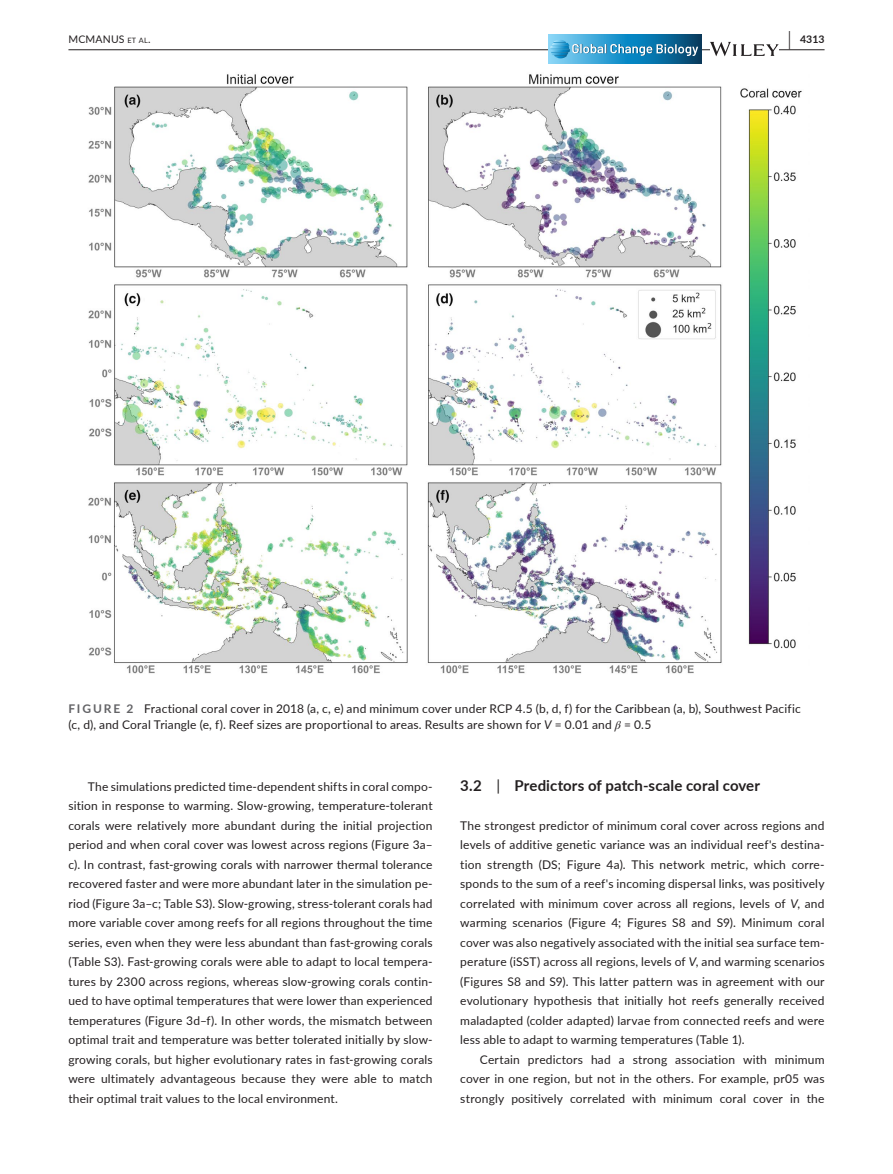
<style>
.page{position:relative;width:893px;height:1174px;background:#fff}
.page>*{position:absolute;margin:0;border:0;box-sizing:border-box;transform-origin:0 0}
.t1{font:700 15px "Lato";letter-spacing:.005em;color:#231f20}
.t2{font:12px/19.5px "Lato";letter-spacing:.015em;color:#231f20;text-align:justify}
.t3{font:10.5px "Lato";letter-spacing:.02em;color:#231f20}
.t4{font:700 10.5px "Lato";color:#231f20}
.s1{font-size:7.35px}
.s2{font-size:19.5px}
.s3{font-weight:700;color:#636366}
.s4{font-style:italic}
.s5{font-family:"STIX";font-style:italic}
.s6{font-weight:400}
</style>
<div class="page">
<hr style="left:68px;top:49px;width:756px;height:1px;background:#231f20">
<svg style="left:548px;top:34px;width:153px;height:30px;background:#2b8dbd"></svg>
<svg style="left:550px;top:40px;width:149px;height:18px;background:#4999c2"></svg>
<svg style="left:710px;top:42px;width:69px;height:14px"></svg>
<img style="left:88px;top:74px;width:714px;height:600px">
<p class="t3" style="left:68px;top:31px;width:84px">MCMANUS <span class="s1">et al</span>.</p>
<p class="t4" style="left:789px;top:31px;width:37px"><span class="s2">|</span> 4313</p>
<p class="t2" style="left:68px;top:700px;width:734px;line-height:16.5px"><span class="s3">FIGURE 2</span> Fractional coral cover in 2018 (a, c, e) and minimum cover under RCP 4.5 (b, d, f) for the Caribbean (a, b), Southwest Pacific (c, d), and Coral Triangle (e, f). Reef sizes are proportional to areas. Results are shown for <span class="s4">V</span> = 0.01 and <span class="s5">β</span> = 0.5</p>
<p class="t2" style="left:68px;top:776px;width:366px;text-indent:20px">The simulations predicted time-dependent shifts in coral compo&shy;sition in response to warming. Slow-growing, temperature-tolerant corals were relatively more abundant during the initial projection period and when coral cover was lowest across regions (Figure 3a– c). In contrast, fast-growing corals with narrower thermal tolerance recovered faster and were more abundant later in the simulation pe&shy;riod (Figure 3a–c; Table S3). Slow-growing, stress-tolerant corals had more variable cover among reefs for all regions throughout the time series, even when they were less abundant than fast-growing corals (Table S3). Fast-growing corals were able to adapt to local tempera&shy;tures by 2300 across regions, whereas slow-growing corals contin&shy;ued to have optimal temperatures that were lower than experienced temperatures (Figure 3d–f). In other words, the mismatch between optimal trait and temperature was better tolerated initially by slow&shy;growing corals, but higher evolutionary rates in fast-growing corals were ultimately advantageous because they were able to match their optimal trait values to the local environment.</p>
<p class="t1" style="left:460px;top:774px;width:301px">3.2 <span class="s6">|</span> Predictors of patch-scale coral cover</p>
<p class="t2" style="left:460px;top:815px;width:366px">The strongest predictor of minimum coral cover across regions and levels of additive genetic variance was an individual reef's destina&shy;tion strength (DS; Figure 4a). This network metric, which corre&shy;sponds to the sum of a reef's incoming dispersal links, was positively correlated with minimum cover across all regions, levels of <span class="s4">V</span>, and warming scenarios (Figure 4; Figures S8 and S9). Minimum coral cover was also negatively associated with the initial sea surface tem&shy;perature (iSST) across all regions, levels of <span class="s4">V</span>, and warming scenarios (Figures S8 and S9). This latter pattern was in agreement with our evolutionary hypothesis that initially hot reefs generally received maladapted (colder adapted) larvae from connected reefs and were less able to adapt to warming temperatures (Table 1).</p>
<p class="t2" style="left:460px;top:1049px;width:366px;text-indent:20px">Certain predictors had a strong association with minimum cover in one region, but not in the others. For example, pr05 was strongly positively correlated with minimum coral cover in the</p>
</div>
